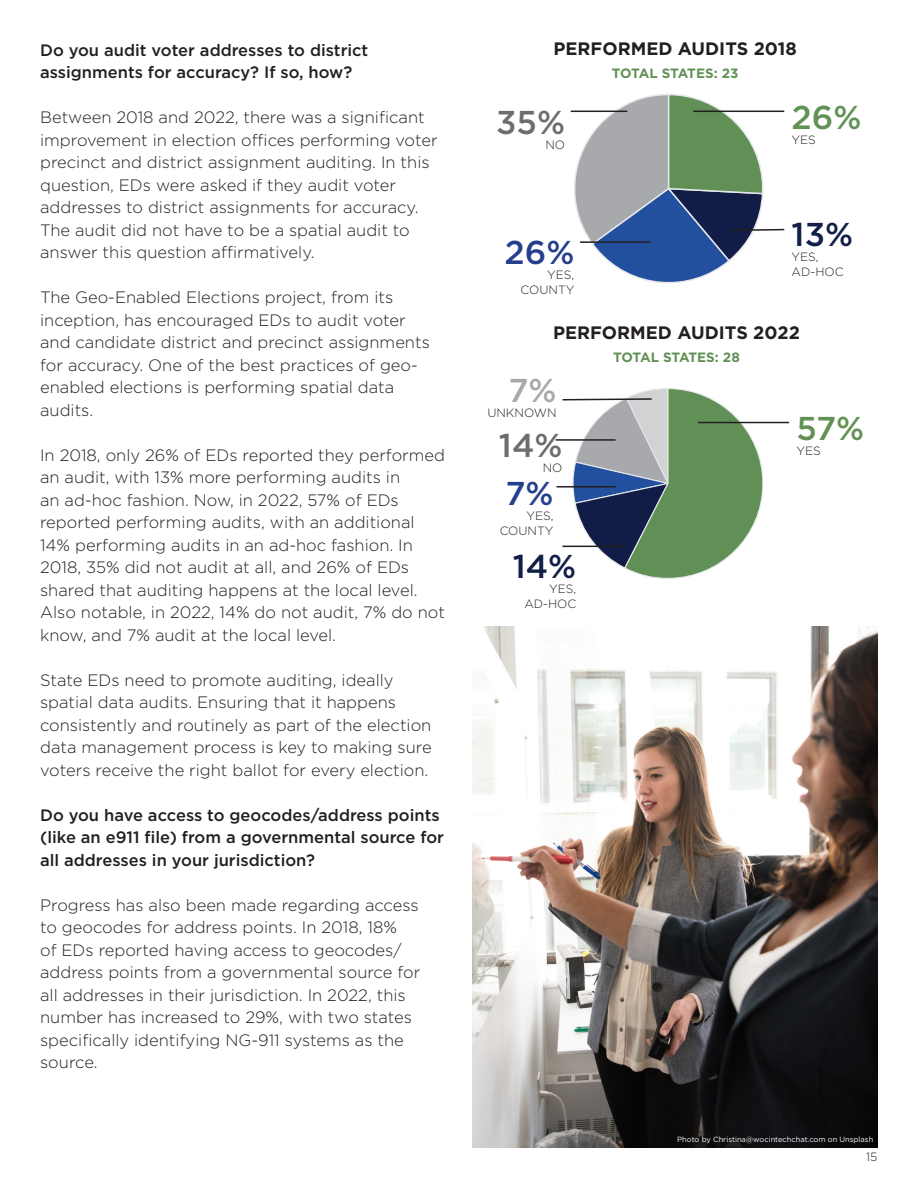
<style>
.page{position:relative;width:918px;height:1188px;background:#fff}
.page>*{position:absolute;margin:0;border:0;box-sizing:border-box;transform-origin:0 0}
.t1{font:500 33px "Gotham";color:#629155}
.t2{font:500 33px "Gotham";color:#111e47}
.t3{font:500 33px "Gotham";color:#6c6d70}
.t4{font:500 33px "Gotham";color:#253f8e}
.t5{font:500 33px "Gotham";color:#a8a9ad}
.t6{font:700 18px "Gotham";color:#231f20}
.t7{font:300 16.5px/22.5px "Gotham";color:#231f20}
.t8{font:500 16.5px/22.5px "Gotham";color:#231f20}
.t9{font:700 13.5px "Gotham";letter-spacing:-.02em;color:#629155}
.t10{font:300 12px/15px "Gotham";color:#231f20;text-align:right}
.t11{font:7.5px "Gotham";color:#fff}
</style>
<div class="page">
<svg style="left:570px;top:94px;width:215px;height:189px"></svg>
<hr style="left:580px;top:241px;width:71px;height:2px;background:#231f20">
<hr style="left:693px;top:111px;width:91px;height:1px;background:#231f20">
<svg style="left:562px;top:388px;width:202px;height:191px"></svg>
<hr style="left:556px;top:439px;width:60px;height:2px;background:#231f20">
<hr style="left:556px;top:486px;width:60px;height:2px;background:#231f20">
<hr style="left:563px;top:546px;width:61px;height:1px;background:#231f20">
<hr style="left:698px;top:422px;width:91px;height:1px;background:#231f20">
<img style="left:472px;top:626px;width:406px;height:522px">
<p class="t8" style="left:40px;top:38px;width:330px">Do you audit voter addresses to district assignments for accuracy? If so, how?</p>
<p class="t7" style="left:40px;top:106px;width:399px">Between 2018 and 2022, there was a significant improvement in election offices performing voter precinct and district assignment auditing. In this question, EDs were asked if they audit voter addresses to district assignments for accuracy.<br>The audit did not have to be a spatial audit to answer this question affirmatively.</p>
<p class="t7" style="left:40px;top:286px;width:391px">The Geo-Enabled Elections project, from its inception, has encouraged EDs to audit voter and candidate district and precinct assignments for accuracy. One of the best practices of geo&shy;enabled elections is performing spatial data audits.</p>
<p class="t7" style="left:40px;top:443px;width:407px">In 2018, only 26% of EDs reported they performed an audit, with 13% more performing audits in<br>an ad-hoc fashion. Now, in 2022, 57% of EDs reported performing audits, with an additional 14% performing audits in an ad-hoc fashion. In 2018, 35% did not audit at all, and 26% of EDs shared that auditing happens at the local level.<br>Also notable, in 2022, 14% do not audit, 7% do not know, and 7% audit at the local level.</p>
<p class="t7" style="left:40px;top:668px;width:393px">State EDs need to promote auditing, ideally spatial data audits. Ensuring that it happens consistently and routinely as part of the election data management process is key to making sure voters receive the right ballot for every election.</p>
<p class="t8" style="left:40px;top:803px;width:405px">Do you have access to geocodes/address points (like an e911 file) from a governmental source for all addresses in your jurisdiction?</p>
<p class="t7" style="left:40px;top:893px;width:382px">Progress has also been made regarding access to geocodes for address points. In 2018, 18%<br>of EDs reported having access to geocodes/ address points from a governmental source for all addresses in their jurisdiction. In 2022, this number has increased to 29%, with two states specifically identifying NG-911 systems as the source.</p>
<p class="t6" style="left:553px;top:37px;width:245px">PERFORMED AUDITS 2018</p>
<p class="t9" style="left:612px;top:64px;width:128px">TOTAL STATES: 23</p>
<p class="t3" style="left:496px;top:104px;width:70px">35%</p>
<p class="t10" style="left:545px;top:137px;width:21px">NO</p>
<p class="t4" style="left:504px;top:233px;width:71px">26%</p>
<p class="t10" style="left:521px;top:267px;width:55px">YES,<br>COUNTY</p>
<p class="t1" style="left:792px;top:98px;width:71px">26%</p>
<p class="t10" style="left:792px;top:132px;width:26px">YES</p>
<p class="t2" style="left:792px;top:215px;width:63px">13%</p>
<p class="t10" style="left:792px;top:249px;width:29px">YES,</p>
<p class="t10" style="left:792px;top:264px;width:53px">AD-HOC</p>
<p class="t6" style="left:553px;top:321px;width:248px">PERFORMED AUDITS 2022</p>
<p class="t9" style="left:613px;top:348px;width:128px">TOTAL STATES: 28</p>
<p class="t5" style="left:508px;top:372px;width:50px">7%</p>
<p class="t10" style="left:487px;top:405px;width:71px">UNKNOWN</p>
<p class="t3" style="left:499px;top:426px;width:65px">14%</p>
<p class="t10" style="left:543px;top:460px;width:21px">NO</p>
<p class="t4" style="left:505px;top:475px;width:50px">7%</p>
<p class="t10" style="left:526px;top:508px;width:29px">YES,</p>
<p class="t10" style="left:500px;top:523px;width:55px">COUNTY</p>
<p class="t2" style="left:513px;top:548px;width:65px">14%</p>
<p class="t10" style="left:549px;top:581px;width:29px">YES,</p>
<p class="t10" style="left:524px;top:596px;width:53px">AD-HOC</p>
<p class="t1" style="left:797px;top:410px;width:69px">57%</p>
<p class="t10" style="left:797px;top:443px;width:26px">YES</p>
<p class="t11" style="left:677px;top:1134px;width:198px">Photo by Christina@wocintechchat.com on Unsplash</p>
<p class="t10" style="left:866px;top:1149px;width:13px">15</p>
</div>
